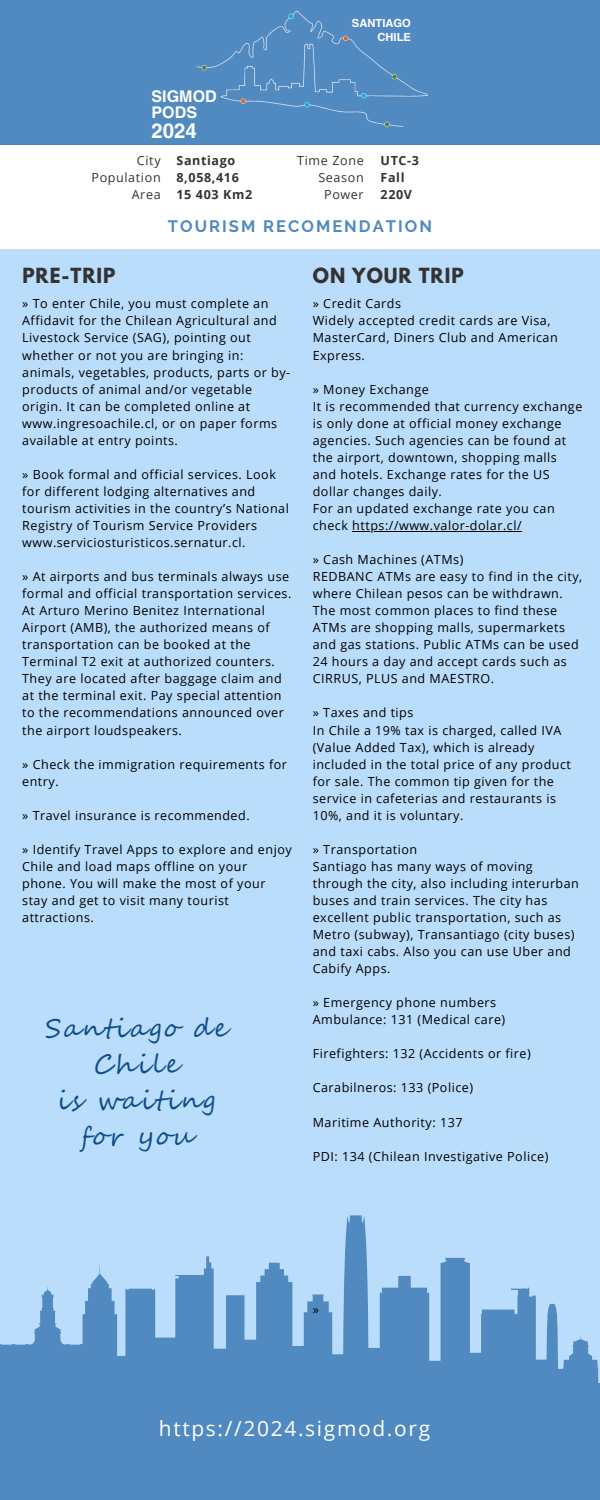
<style>
.page{position:relative;width:600px;height:1500px;background:#5189c1}
.page>*{position:absolute;margin:0;border:0;box-sizing:border-box;transform-origin:0 0}
.t1{font:25.9px/36px "Segoe Script";letter-spacing:.08em;color:#0f4d88;text-align:center}
.t2{font:20.9px "Open Sans";letter-spacing:.08em;color:#fff}
.t3{font:700 20.4px "Helvetica LT Pro";color:#fff}
.t4{font:700 18.5px "League Spartan";letter-spacing:.05em;color:#333}
.t5{font:700 16.6px "Raleway";letter-spacing:.12em;color:#5189c1}
.t6{font:700 16.1px/16.4px "Helvetica LT Pro";color:#fff}
.t7{font:12.6px/17px "Open Sans";letter-spacing:.04em;color:#000}
.t8{font:700 12.6px/17px "Open Sans";letter-spacing:.05em;color:#333}
.t9{font:12.6px/17px "Open Sans";letter-spacing:.05em;color:#333;text-align:right}
.t10{font:700 11.2px "Helvetica LT Pro";color:#fff}
</style>
<div class="page">
<div style="left:0;top:145px;width:600px;height:105px;background:#fff"></div>
<div style="left:0;top:249px;width:600px;height:1134px;background:#bbddfc"></div>
<svg style="left:0;top:1215px;width:598px;height:168px"></svg>
<img style="left:196px;top:10px;width:232px;height:117px">
<hr style="left:352px;top:531px;width:170px;height:1px;background:#000">
<h6 class="t6" style="left:152px;top:90px;width:67px">SIGMOD<br>PODS</h6>
<h6 class="t3" style="left:152px;top:123px;width:47px">2024</h6>
<h6 class="t10" style="left:352px;top:19px;width:61px">SANTIAGO</h6>
<h1 class="t10" style="left:377px;top:33px;width:35px">CHILE</h1>
<h6 class="t8" style="left:176px;top:151px;width:77px">Santiago<br>8,058,416<br>15 403 Km2</h6>
<h6 class="t8" style="left:381px;top:151px;width:40px">UTC-3<br>Fall<br>220V</h6>
<h3 class="t9" style="left:91px;top:151px;width:71px">City<br>Population<br>Area</h3>
<h6 class="t9" style="left:297px;top:151px;width:68px">Time Zone<br>Season<br>Power</h6>
<h5 class="t4" style="left:22px;top:266px;width:95px">PRE-TRIP</h5>
<p class="t5" style="left:168px;top:217px;width:265px">TOURISM RECOMENDATION</p>
<h6 class="t4" style="left:313px;top:266px;width:152px">ON YOUR TRIP</h6>
<p class="t7" style="left:22px;top:295px;width:269px">» To enter Chile, you must complete an Affidavit for the Chilean Agricultural and Livestock Service (SAG), pointing out whether or not you are bringing in: animals, vegetables, products, parts or by&shy;products of animal and/or vegetable origin. It can be completed online at www.ingresoachile.cl, or on paper forms available at entry points.</p>
<p class="t7" style="left:22px;top:465px;width:268px">» Book formal and official services. Look for different lodging alternatives and tourism activities in the country’s National Registry of Tourism Service Providers www.serviciosturisticos.sernatur.cl.</p>
<h4 class="t7" style="left:22px;top:568px;width:271px">» At airports and bus terminals always use formal and official transportation services.<br>At Arturo Merino Benitez International Airport (AMB), the authorized means of transportation can be booked at the Terminal T2 exit at authorized counters.<br>They are located after baggage claim and at the terminal exit. Pay special attention to the recommendations announced over the airport loudspeakers.</h4>
<h6 class="t7" style="left:22px;top:755px;width:266px">» Check the immigration requirements for entry.</h6>
<h5 class="t7" style="left:22px;top:806px;width:229px">» Travel insurance is recommended.</h5>
<h6 class="t7" style="left:22px;top:840px;width:271px">» Identify Travel Apps to explore and enjoy<br>Chile and load maps offline on your phone. You will make the most of your stay and get to visit many tourist attractions.</h6>
<h6 class="t1" style="left:46px;top:1011px;width:183px">Santiago de<br>Chile<br>is waiting for you</h6>
<h3 class="t7" style="left:313px;top:295px;width:246px">» Credit Cards<br>Widely accepted credit cards are Visa,<br>MasterCard, Diners Club and American<br>Express.</h3>
<h6 class="t7" style="left:313px;top:380px;width:271px">» Money Exchange<br>It is recommended that currency exchange is only done at official money exchange agencies. Such agencies can be found at the airport, downtown, shopping malls and hotels. Exchange rates for the US dollar changes daily.<br>For an updated exchange rate you can check https://www.valor-dolar.cl/</h6>
<h6 class="t7" style="left:313px;top:551px;width:271px">» Cash Machines (ATMs)<br>REDBANC ATMs are easy to find in the city, where Chilean pesos can be withdrawn.<br>The most common places to find these ATMs are shopping malls, supermarkets and gas stations. Public ATMs can be used 24 hours a day and accept cards such as CIRRUS, PLUS and MAESTRO.</h6>
<h6 class="t7" style="left:313px;top:704px;width:102px">» Taxes and tips</h6>
<h6 class="t7" style="left:313px;top:721px;width:260px">In Chile a 19% tax is charged, called IVA (Value Added Tax), which is already included in the total price of any product for sale. The common tip given for the service in cafeterias and restaurants is 10%, and it is voluntary.</h6>
<h6 class="t7" style="left:313px;top:840px;width:106px">» Transportation</h6>
<h6 class="t7" style="left:313px;top:858px;width:268px">Santiago has many ways of moving through the city, also including interurban buses and train services. The city has excellent public transportation, such as Metro (subway), Transantiago (city buses) and taxi cabs. Also you can use Uber and Cabify Apps.</h6>
<h6 class="t7" style="left:313px;top:994px;width:185px">» Emergency phone numbers</h6>
<h6 class="t7" style="left:313px;top:1011px;width:194px">Ambulance: 131 (Medical care)</h6>
<h6 class="t7" style="left:313px;top:1045px;width:220px">Firefighters: 132 (Accidents or fire)</h6>
<h6 class="t7" style="left:313px;top:1079px;width:162px">Carabilneros: 133 (Police)</h6>
<h6 class="t7" style="left:313px;top:1113px;width:151px">Maritime Authority: 137</h6>
<h6 class="t7" style="left:313px;top:1147px;width:237px">PDI: 134 (Chilean Investigative Police)</h6>
<h6 class="t7" style="left:313px;top:1301px;width:8px">»</h6>
<h4 class="t2" style="left:159px;top:1414px;width:273px">https://2024.sigmod.org</h4>
</div>
